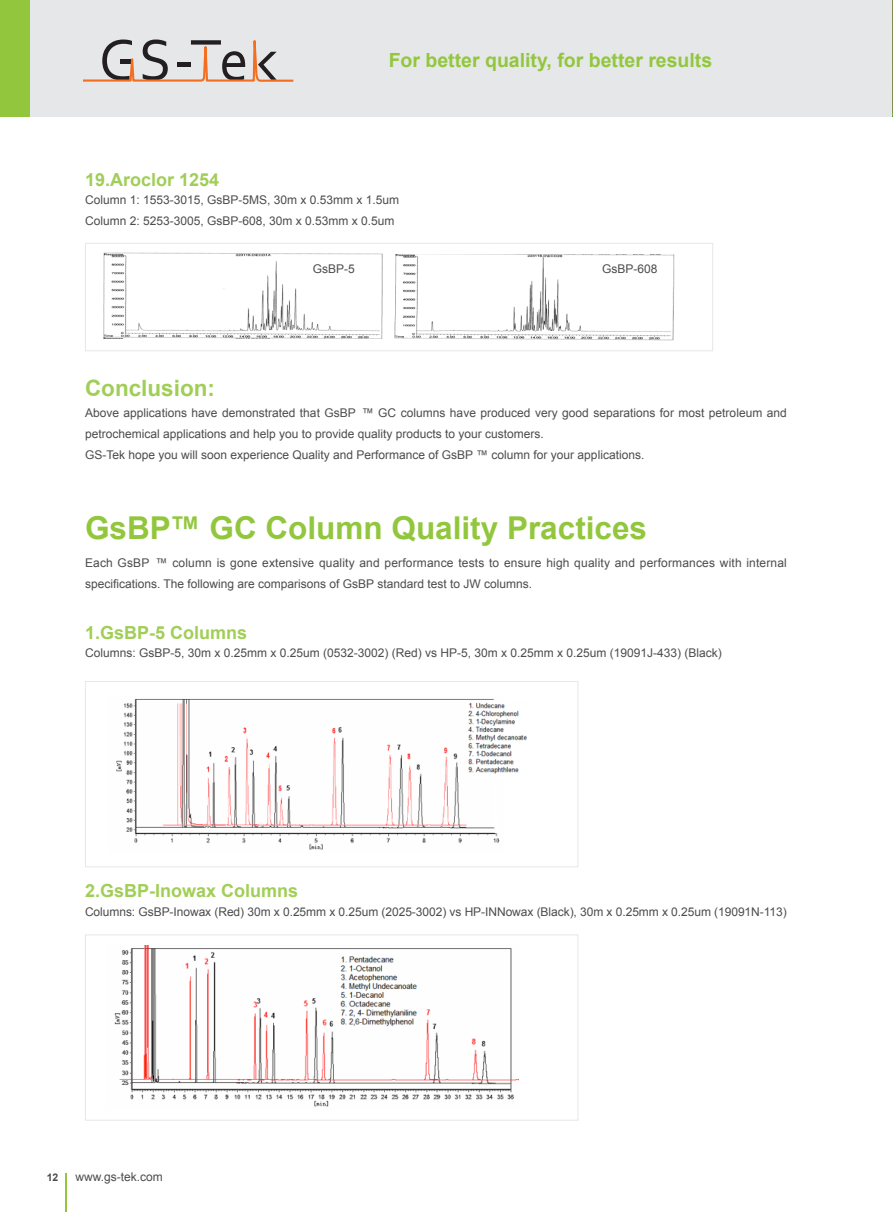
<style>
.page{position:relative;width:893px;height:1212px;background:#fff}
.page>*{position:absolute;margin:0;border:0;box-sizing:border-box;transform-origin:0 0}
.t1{font:700 31.5px "Arial";color:#92c73d}
.t2{font:700 22.5px "Arial";color:#a1ce57}
.t3{font:700 19.5px "Arial";color:#92c73d}
.t4{font:700 18px "Arial";color:#a1ce57}
.t5{font:12px/21px "Arial";color:#4b4c4d}
.t6{font:700 10.5px "Arial";color:#4b4c4d}
</style>
<div class="page">
<hr style="left:66px;top:1173px;width:1px;height:39px;background:#92c73d">
<div style="left:0;top:0;width:893px;height:117px;background:#e6e7e9"></div>
<div style="left:0;top:0;width:30px;height:117px;background:#92c73d"></div>
<svg style="left:83px;top:39px;width:211px;height:43px"></svg>
<img style="left:892px;top:0;width:1px;height:117px">
<img style="left:103px;top:252px;width:280px;height:86px">
<img style="left:394px;top:254px;width:281px;height:87px">
<div style="left:85px;top:243px;width:628px;height:108px;border:1px solid #e6e7e9"></div>
<img style="left:116px;top:699px;width:411px;height:151px">
<div style="left:85px;top:681px;width:493px;height:186px;border:1px solid #e6e7e9"></div>
<img style="left:114px;top:946px;width:405px;height:161px">
<div style="left:85px;top:934px;width:493px;height:186px;border:1px solid #e6e7e9"></div>
<h3 class="t3" style="left:389px;top:47px;width:325px">For better quality, for better results</h3>
<p class="t4" style="left:85px;top:167px;width:136px">19.Aroclor 1254</p>
<p class="t5" style="left:85px;top:190px;width:316px">Column 1: 1553-3015, GsBP-5MS, 30m x 0.53mm x 1.5um</p>
<p class="t5" style="left:85px;top:211px;width:311px">Column 2: 5253-3005, GsBP-608, 30m x 0.53mm x 0.5um</p>
<p class="t5" style="left:313px;top:258px;width:44px">GsBP-5</p>
<p class="t5" style="left:602px;top:258px;width:57px">GsBP-608</p>
<p class="t2" style="left:85px;top:374px;width:132px">Conclusion:</p>
<p class="t5" style="left:85px;top:403px;width:703px">Above applications have demonstrated that GsBP ™ GC columns have produced very good separations for most petroleum and petrochemical applications and help you to provide quality products to your customers.</p>
<p class="t5" style="left:85px;top:445px;width:561px">GS-Tek hope you will soon experience Quality and Performance of GsBP ™ column for your applications.</p>
<p class="t1" style="left:85px;top:507px;width:564px">GsBP™ GC Column Quality Practices</p>
<p class="t5" style="left:85px;top:553px;width:703px">Each GsBP ™ column is gone extensive quality and performance tests to ensure high quality and performances with internal specifications. The following are comparisons of GsBP standard test to JW columns.</p>
<p class="t4" style="left:85px;top:620px;width:164px">1.GsBP-5 Columns</p>
<p class="t5" style="left:85px;top:643px;width:638px">Columns: GsBP-5, 30m x 0.25mm x 0.25um (0532-3002) (Red) vs HP-5, 30m x 0.25mm x 0.25um (19091J-433) (Black)</p>
<p class="t4" style="left:85px;top:878px;width:215px">2.GsBP-Inowax Columns</p>
<p class="t5" style="left:85px;top:901px;width:703px">Columns: GsBP-Inowax (Red) 30m x 0.25mm x 0.25um (2025-3002) vs HP-INNowax (Black), 30m x 0.25mm x 0.25um (19091N-113)</p>
<p class="t6" style="left:47px;top:1170px;width:13px">12</p>
<p class="t5" style="left:75px;top:1166px;width:89px">www.gs-tek.com</p>
</div>
